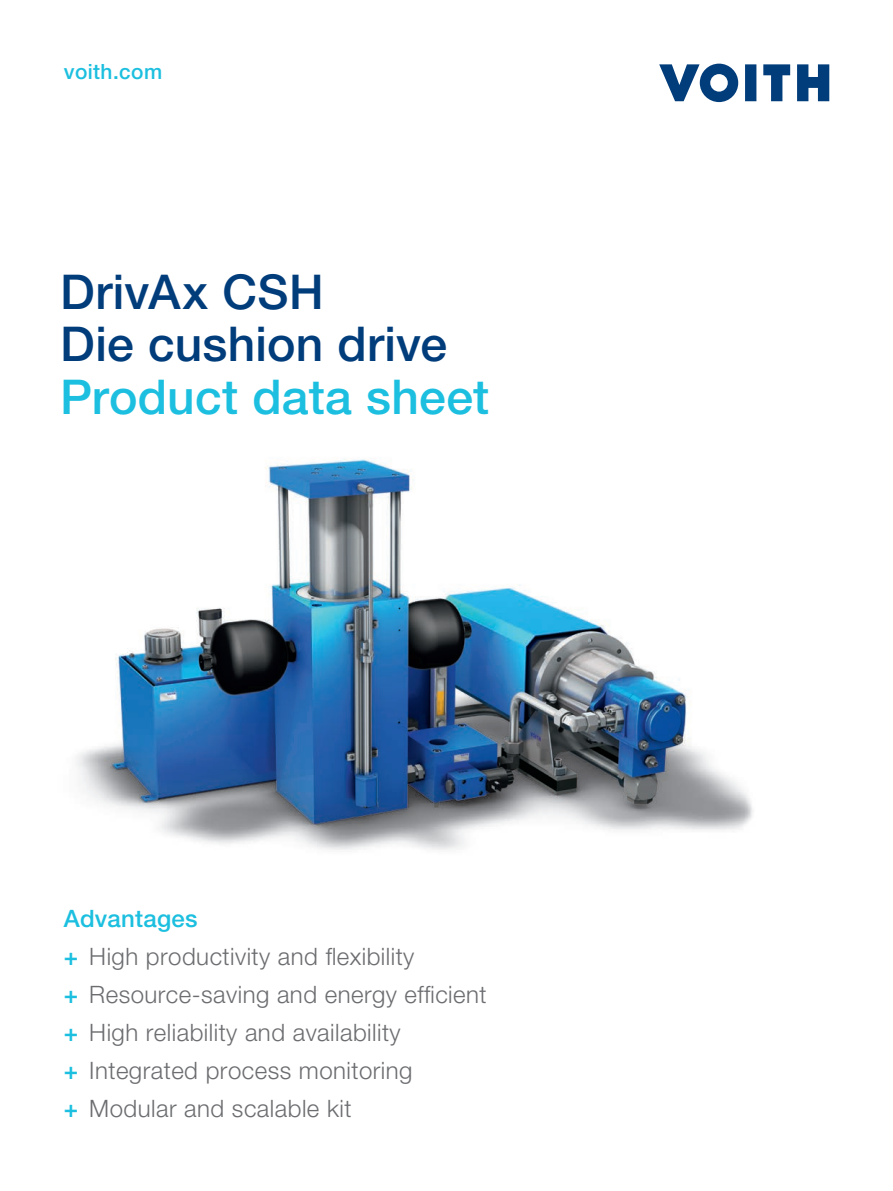
<style>
.page{position:relative;width:893px;height:1191px;background:#fff}
.page>*{position:absolute;margin:0;border:0;box-sizing:border-box;transform-origin:0 0}
.t1{font:500 48px/52.8px "Helvetica Neue LT Pro";letter-spacing:.005em;color:#013c7b}
.t2{font:500 48px "Helvetica Neue LT Pro";letter-spacing:.005em;color:#1cbfdf}
.t3{font:300 24px/38px "Helvetica Neue LT Pro";letter-spacing:.02em;color:#6c6d70}
.t4{font:500 21px "Helvetica Neue LT Pro";letter-spacing:.02em;color:#1cbfdf}
.s1{font-weight:500;color:#1cbfdf}
</style>
<div class="page">
<img style="left:76px;top:459px;width:677px;height:391px">
<svg style="left:659px;top:64px;width:79px;height:38px"></svg>
<svg style="left:745px;top:64px;width:11px;height:37px"></svg>
<svg style="left:763px;top:64px;width:27px;height:37px"></svg>
<svg style="left:797px;top:64px;width:32px;height:37px"></svg>
<p class="t4" style="left:64px;top:59px;width:100px">voith.com</p>
<h1 class="t1" style="left:60px;top:265px;width:388px">DrivAx CSH<br>Die cushion drive</h1>
<h1 class="t2" style="left:60px;top:368px;width:430px">Product data sheet</h1>
<p class="t3" style="left:64px;top:898px;width:424px"><span class="s1">Advantages<br>+</span> High productivity and flexibility<br><span class="s1">+</span> Resource-saving and energy efficient <span class="s1">+</span> High reliability and availability<br><span class="s1">+</span> Integrated process monitoring<br><span class="s1">+</span> Modular and scalable kit</p>
</div>
